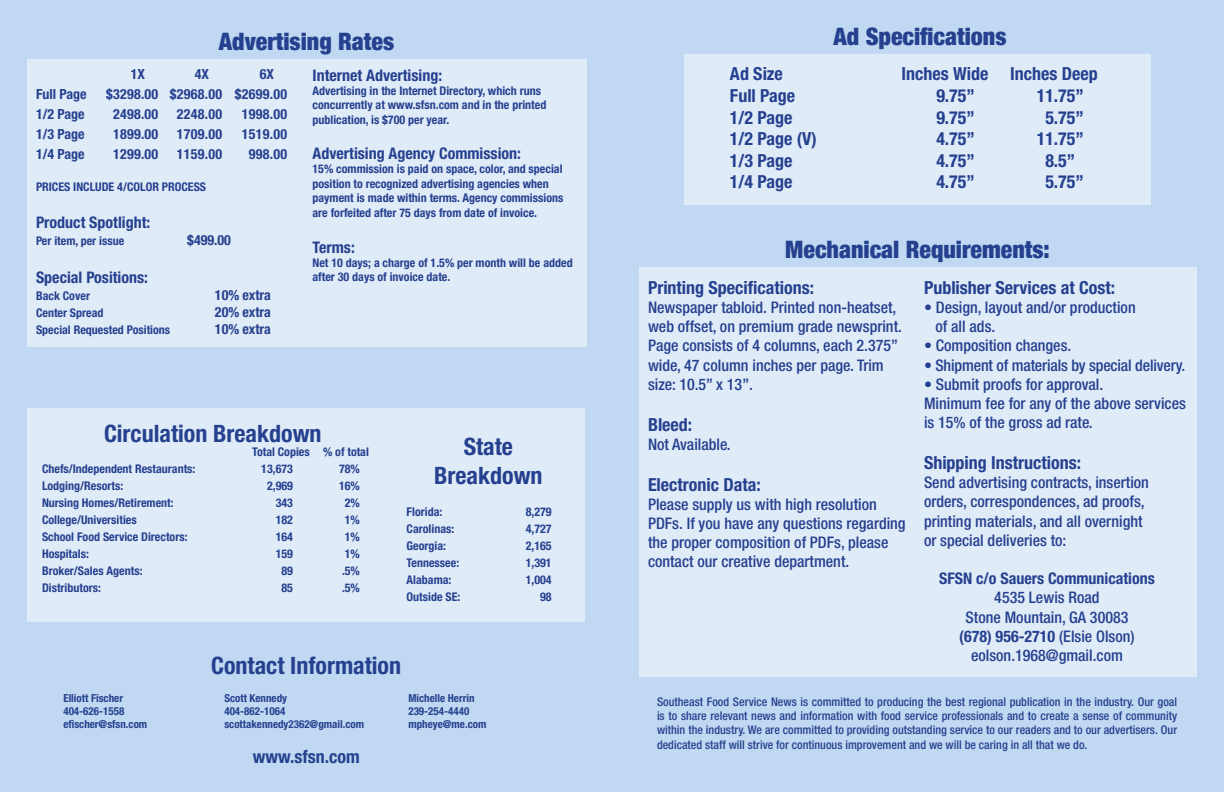
<style>
.page{position:relative;width:1224px;height:792px;background:#c0d8f1}
.page>*{position:absolute;margin:0;border:0;box-sizing:border-box;transform-origin:0 0}
.t1{font:900 condensed 24px "Helvetica Neue";color:#25408f}
.t2{font:700 condensed 24px "Helvetica Neue";color:#25408f}
.t3{font:700 condensed 18px "Helvetica Neue";color:#25408f}
.t4{font:500 condensed 16px/19.2px "Helvetica Neue";color:#25408f}
.t5{font:700 condensed 16px "Helvetica Neue";color:#25408f}
.t6{font:700 condensed 14px "Helvetica Neue";letter-spacing:.02em;color:#25408f}
.t7{font:700 condensed 14px "Helvetica Neue";color:#25408f}
.t8{font:700 condensed 12px/14.4px "Helvetica Neue";color:#25408f}
.t9{font:500 condensed 12px/14.4px "Helvetica Neue";color:#25408f;text-align:justify}
.t10{font:700 condensed 11px "Helvetica Neue";color:#25408f}
.s1{font-weight:500}
</style>
<div class="page">
<div style="left:639px;top:267px;width:558px;height:410px;background:#e0ebf8"></div>
<div style="left:27px;top:409px;width:558px;height:213px;background:#e0ebf8"></div>
<div style="left:27px;top:59px;width:559px;height:287px;background:#e0ebf8"></div>
<div style="left:684px;top:55px;width:467px;height:150px;background:#e0ebf8"></div>
<p class="t1" style="left:219px;top:22px;width:177px">Advertising Rates</p>
<p class="t6" style="left:131px;top:66px;width:16px">1X</p>
<p class="t6" style="left:195px;top:66px;width:16px">4X</p>
<p class="t6" style="left:260px;top:66px;width:16px">6X</p>
<p class="t7" style="left:36px;top:86px;width:52px">Full Page</p>
<p class="t6" style="left:106px;top:86px;width:183px">$3298.00 $2968.00 $2699.00</p>
<p class="t6" style="left:36px;top:106px;width:50px">1/2 Page</p>
<p class="t6" style="left:113px;top:106px;width:47px">2498.00</p>
<p class="t6" style="left:177px;top:106px;width:47px">2248.00</p>
<p class="t6" style="left:242px;top:106px;width:47px">1998.00</p>
<p class="t6" style="left:36px;top:126px;width:50px">1/3 Page</p>
<p class="t6" style="left:113px;top:126px;width:47px">1899.00</p>
<p class="t6" style="left:177px;top:126px;width:47px">1709.00</p>
<p class="t6" style="left:242px;top:126px;width:47px">1519.00</p>
<p class="t6" style="left:36px;top:146px;width:50px">1/4 Page</p>
<p class="t6" style="left:113px;top:146px;width:47px">1299.00</p>
<p class="t6" style="left:177px;top:146px;width:47px">1159.00</p>
<p class="t6" style="left:249px;top:146px;width:40px">998.00</p>
<p class="t8" style="left:36px;top:179px;width:172px">PRICES INCLUDE 4/COLOR PROCESS</p>
<p class="t5" style="left:36px;top:213px;width:116px">Product Spotlight:</p>
<p class="t8" style="left:36px;top:233px;width:90px">Per item, per issue</p>
<p class="t6" style="left:187px;top:232px;width:45px">$499.00</p>
<p class="t5" style="left:36px;top:268px;width:114px">Special Positions:</p>
<p class="t8" style="left:36px;top:289px;width:56px">Back Cover</p>
<p class="t6" style="left:215px;top:287px;width:58px">10% extra</p>
<p class="t8" style="left:36px;top:305px;width:69px">Center Spread</p>
<p class="t6" style="left:215px;top:304px;width:58px">20% extra</p>
<p class="t8" style="left:36px;top:322px;width:136px">Special Requested Positions</p>
<p class="t6" style="left:215px;top:320px;width:58px">10% extra</p>
<p class="t5" style="left:313px;top:65px;width:131px">Internet Advertising:</p>
<p class="t8" style="left:313px;top:83px;width:235px">Advertising in the Internet Directory, which runs concurrently at www.sfsn.com and in the printed publication, is $700 per year.</p>
<p class="t5" style="left:313px;top:144px;width:210px">Advertising Agency Commission:</p>
<p class="t8" style="left:313px;top:162px;width:252px">15% commission is paid on space, color, and special position to recognized advertising agencies when payment is made within terms. Agency commissions are forfeited after 75 days from date of invoice.</p>
<p class="t5" style="left:313px;top:237px;width:44px">Terms:</p>
<p class="t8" style="left:313px;top:255px;width:262px">Net 10 days; a charge of 1.5% per month will be added after 30 days of invoice date.</p>
<p class="t2" style="left:104px;top:419px;width:219px">Circulation Breakdown</p>
<p class="t8" style="left:252px;top:445px;width:118px">Total Copies % of total</p>
<p class="t8" style="left:42px;top:462px;width:155px">Chefs/Independent Restaurants:</p>
<p class="t8" style="left:261px;top:462px;width:33px">13,673</p>
<p class="t8" style="left:339px;top:462px;width:22px">78%</p>
<p class="t8" style="left:42px;top:479px;width:83px">Lodging/Resorts:</p>
<p class="t8" style="left:267px;top:479px;width:27px">2,969</p>
<p class="t8" style="left:339px;top:479px;width:22px">16%</p>
<p class="t8" style="left:42px;top:496px;width:133px">Nursing Homes/Retirement:</p>
<p class="t8" style="left:276px;top:496px;width:19px">343</p>
<p class="t8" style="left:345px;top:496px;width:17px">2%</p>
<p class="t8" style="left:42px;top:513px;width:96px">College/Universities</p>
<p class="t8" style="left:276px;top:513px;width:19px">182</p>
<p class="t8" style="left:345px;top:513px;width:17px">1%</p>
<p class="t8" style="left:42px;top:530px;width:147px">School Food Service Directors:</p>
<p class="t8" style="left:276px;top:530px;width:19px">164</p>
<p class="t8" style="left:345px;top:530px;width:17px">1%</p>
<p class="t8" style="left:42px;top:547px;width:49px">Hospitals:</p>
<p class="t8" style="left:276px;top:547px;width:19px">159</p>
<p class="t8" style="left:345px;top:547px;width:17px">1%</p>
<p class="t8" style="left:42px;top:564px;width:102px">Broker/Sales Agents:</p>
<p class="t8" style="left:281px;top:564px;width:13px">89</p>
<p class="t8" style="left:342px;top:564px;width:19px">.5%</p>
<p class="t8" style="left:42px;top:581px;width:61px">Distributors:</p>
<p class="t8" style="left:281px;top:581px;width:13px">85</p>
<p class="t8" style="left:342px;top:581px;width:19px">.5%</p>
<p class="t2" style="left:464px;top:432px;width:51px">State</p>
<p class="t2" style="left:434px;top:461px;width:110px">Breakdown</p>
<p class="t8" style="left:407px;top:504px;width:37px">Florida:</p>
<p class="t8" style="left:526px;top:504px;width:27px">8,279</p>
<p class="t8" style="left:407px;top:521px;width:49px">Carolinas:</p>
<p class="t8" style="left:526px;top:521px;width:27px">4,727</p>
<p class="t8" style="left:407px;top:538px;width:41px">Georgia:</p>
<p class="t8" style="left:526px;top:538px;width:27px">2,165</p>
<p class="t8" style="left:407px;top:555px;width:54px">Tennessee:</p>
<p class="t8" style="left:526px;top:555px;width:27px">1,391</p>
<p class="t8" style="left:407px;top:572px;width:46px">Alabama:</p>
<p class="t8" style="left:526px;top:572px;width:27px">1,004</p>
<p class="t8" style="left:407px;top:589px;width:55px">Outside SE:</p>
<p class="t8" style="left:540px;top:589px;width:13px">98</p>
<p class="t2" style="left:211px;top:651px;width:191px">Contact Information</p>
<p class="t10" style="left:63px;top:691px;width:61px">Elliott Fischer</p>
<p class="t10" style="left:224px;top:691px;width:64px">Scott Kennedy</p>
<p class="t10" style="left:408px;top:691px;width:68px">Michelle Herrin</p>
<p class="t10" style="left:63px;top:704px;width:62px">404-626-1558</p>
<p class="t10" style="left:224px;top:704px;width:62px">404-862-1064</p>
<p class="t10" style="left:408px;top:704px;width:62px">239-254-4440</p>
<p class="t10" style="left:63px;top:718px;width:85px">efischer@sfsn.com</p>
<p class="t10" style="left:224px;top:718px;width:141px">scottakennedy2362@gmail.com</p>
<p class="t10" style="left:408px;top:718px;width:79px">mpheye@me.com</p>
<p class="t3" style="left:253px;top:746px;width:108px">www.sfsn.com</p>
<p class="t1" style="left:834px;top:17px;width:174px">Ad Specifications</p>
<p class="t3" style="left:730px;top:63px;width:54px">Ad Size</p>
<p class="t3" style="left:902px;top:63px;width:198px">Inches Wide Inches Deep</p>
<p class="t3" style="left:730px;top:85px;width:67px">Full Page</p>
<p class="t3" style="left:936px;top:85px;width:40px">9.75”</p>
<p class="t3" style="left:1037px;top:85px;width:49px">11.75”</p>
<p class="t3" style="left:730px;top:106px;width:64px">1/2 Page</p>
<p class="t3" style="left:936px;top:106px;width:40px">9.75”</p>
<p class="t3" style="left:1045px;top:106px;width:40px">5.75”</p>
<p class="t3" style="left:730px;top:128px;width:88px">1/2 Page (V)</p>
<p class="t3" style="left:936px;top:128px;width:40px">4.75”</p>
<p class="t3" style="left:1037px;top:128px;width:49px">11.75”</p>
<p class="t3" style="left:730px;top:150px;width:64px">1/3 Page</p>
<p class="t3" style="left:936px;top:150px;width:40px">4.75”</p>
<p class="t3" style="left:1045px;top:150px;width:31px">8.5”</p>
<p class="t3" style="left:730px;top:171px;width:64px">1/4 Page</p>
<p class="t3" style="left:936px;top:171px;width:40px">4.75”</p>
<p class="t3" style="left:1045px;top:171px;width:40px">5.75”</p>
<p class="t1" style="left:785px;top:229px;width:266px">Mechanical Requirements:</p>
<p class="t3" style="left:648px;top:276px;width:168px">Printing Specifications:</p>
<p class="t4" style="left:648px;top:297px;width:255px">Newspaper tabloid. Printed non-heatset, web offset, on premium grade newsprint.<br>Page consists of 4 columns, each 2.375” wide, 47 column inches per page. Trim size: 10.5” x 13”.</p>
<p class="t3" style="left:648px;top:413px;width:46px">Bleed:</p>
<p class="t4" style="left:648px;top:434px;width:84px">Not Available.</p>
<p class="t3" style="left:648px;top:473px;width:114px">Electronic Data:</p>
<p class="t4" style="left:648px;top:494px;width:259px">Please supply us with high resolution PDFs. If you have any questions regarding the proper composition of PDFs, please contact our creative department.</p>
<p class="t3" style="left:924px;top:276px;width:193px">Publisher Services at Cost:</p>
<p class="t4" style="left:936px;top:297px;width:202px;text-indent:-12px">• Design, layout and/or production of all ads.</p>
<p class="t4" style="left:924px;top:336px;width:149px">• Composition changes.</p>
<p class="t4" style="left:924px;top:355px;width:263px">• Shipment of materials by special delivery.</p>
<p class="t4" style="left:924px;top:374px;width:181px">• Submit proofs for approval.</p>
<p class="t4" style="left:924px;top:393px;width:263px">Minimum fee for any of the above services is 15% of the gross ad rate.</p>
<p class="t3" style="left:924px;top:452px;width:159px">Shipping Instructions:</p>
<p class="t4" style="left:924px;top:473px;width:226px">Send advertising contracts, insertion orders, correspondences, ad proofs, printing materials, and all overnight or special deliveries to:</p>
<p class="t5" style="left:939px;top:569px;width:217px">SFSN c/o Sauers Communications</p>
<p class="t4" style="left:994px;top:588px;width:107px">4535 Lewis Road</p>
<p class="t4" style="left:966px;top:607px;width:164px">Stone Mountain, GA 30083</p>
<p class="t5" style="left:959px;top:626px;width:177px">(678) 956-2710 <span class="s1">(Elsie Olson)</span></p>
<p class="t4" style="left:971px;top:645px;width:153px">eolson.1968@gmail.com</p>
<p class="t9" style="left:657px;top:694px;width:522px">Southeast Food Service News is committed to producing the best regional publication in the industry. Our goal is to share relevant news and information with food service professionals and to create a sense of community within the industry. We are committed to providing outstanding service to our readers and to our advertisers. Our dedicated staff will strive for continuous improvement and we will be caring in all that we do.</p>
</div>
